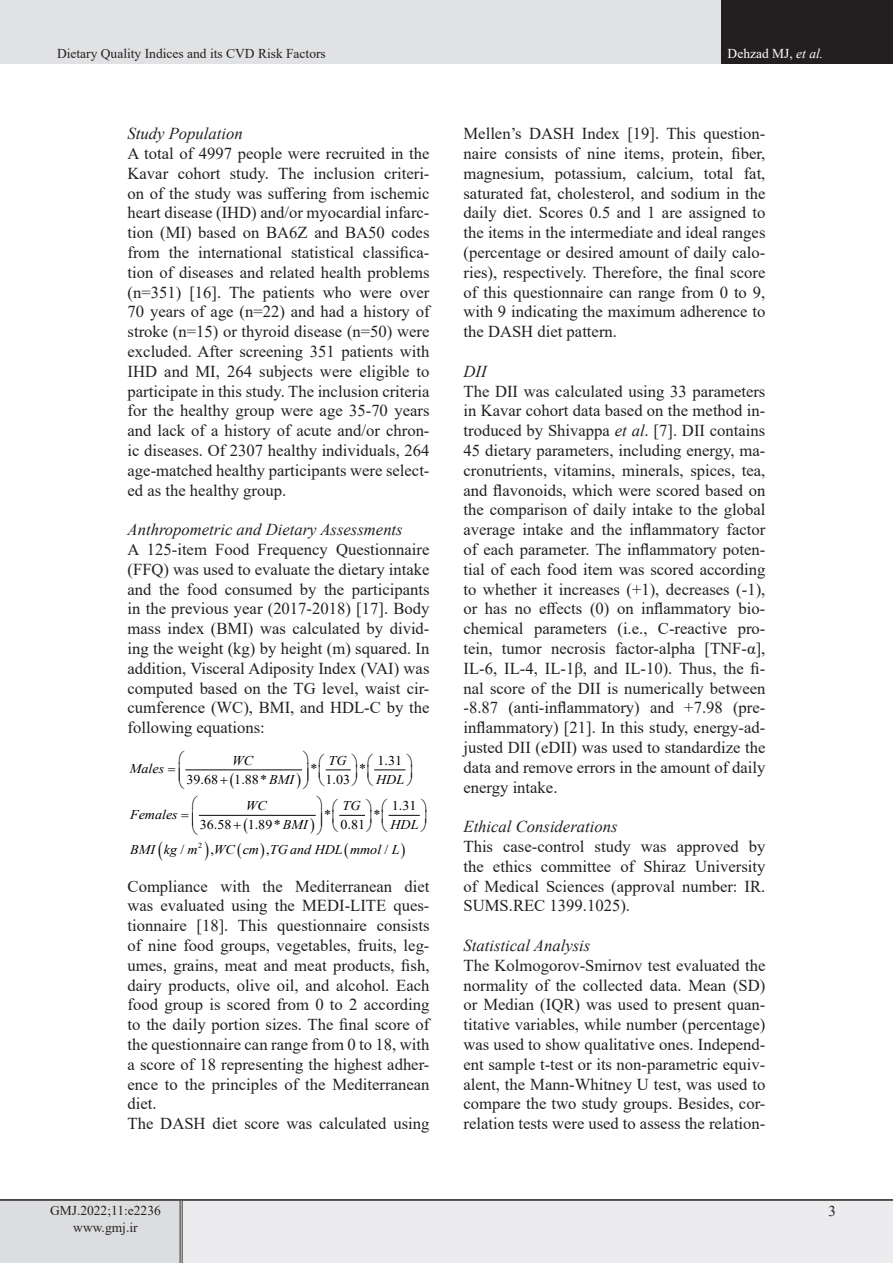
<style>
.page{position:relative;width:893px;height:1263px;background:#fff}
.page>*{position:absolute;margin:0;border:0;box-sizing:border-box;transform-origin:0 0}
.Body{font:16.65px/19.8px "Times New Roman";color:#231f20;text-align:justify}
.Body-2{font:italic 16.65px "Times New Roman";color:#231f20}
.t1{font:15px "Times New Roman";color:#231f20}
.eeeeeeeeeeee{font:13.5px "Times New Roman";color:#231f20}
.t2{font:13.5px "Times New Roman";color:#fff}
.t3{font:13.35px "Times New Roman";color:#000;scale:1.05 1}
.t4{font:italic 13.35px/25.2px "Times New Roman";letter-spacing:-.005em;color:#000;scale:1.05 1}
.t5{font:7.8px "Times New Roman";color:#000;scale:1.05 1}
.s1{font-style:italic}
</style>
<div class="page">
<div style="left:0;top:0;width:722px;height:64px;background:#e1e2e4"></div>
<div style="left:722px;top:0;width:171px;height:64px;background:#231f20"></div>
<div style="left:0;top:1200px;width:181px;height:63px;background:#dcdddf"></div>
<div style="left:181px;top:1200px;width:712px;height:63px;background:#ececee"></div>
<hr style="left:180px;top:1201px;width:3px;height:62px;background:#fff">
<hr style="left:180px;top:1201px;width:1px;height:62px;background:#231f20">
<hr style="left:182px;top:1201px;width:1px;height:62px;background:#231f20">
<hr style="left:0;top:1199px;width:181px;height:2px;background:#231f20">
<hr style="left:181px;top:1199px;width:712px;height:2px;background:#231f20">
<hr style="left:186px;top:769px;width:116px;height:1px;background:#000">
<hr style="left:375px;top:769px;width:30px;height:1px;background:#000">
<hr style="left:199px;top:815px;width:116px;height:1px;background:#000">
<hr style="left:389px;top:815px;width:30px;height:1px;background:#000">
<svg style="left:325px;top:769px;width:26px;height:2px"></svg>
<svg style="left:339px;top:814px;width:26px;height:2px"></svg>
<svg style="left:310px;top:814px;width:6px;height:2px"></svg>
<p class="eeeeeeeeeeee" style="left:57px;top:44px;width:270px">Dietary Quality Indices and its CVD Risk Factors</p>
<p class="t2" style="left:728px;top:44px;width:97px">Dehzad MJ, <span class="s1">et al.</span></p>
<p class="Body-2" style="left:128px;top:122px;width:117px">Study Population</p>
<p class="Body" style="left:128px;top:143px;width:303px">A total of 4997 people were recruited in the Kavar cohort study. The inclusion criteri&shy;on of the study was suffering from ischemic heart disease (IHD) and/or myocardial infarc&shy;tion (MI) based on BA6Z and BA50 codes from the international statistical classifica&shy;tion of diseases and related health problems (n=351) [16]. The patients who were over 70 years of age (n=22) and had a history of stroke (n=15) or thyroid disease (n=50) were excluded. After screening 351 patients with IHD and MI, 264 subjects were eligible to participate in this study. The inclusion criteria for the healthy group were age 35-70 years and lack of a history of acute and/or chron&shy;ic diseases. Of 2307 healthy individuals, 264 age-matched healthy participants were select&shy;ed as the healthy group.</p>
<p class="Body-2" style="left:128px;top:518px;width:277px">Anthropometric and Dietary Assessments</p>
<p class="Body" style="left:128px;top:539px;width:303px">A 125-item Food Frequency Questionnaire (FFQ) was used to evaluate the dietary intake and the food consumed by the participants in the previous year (2017-2018) [17]. Body mass index (BMI) was calculated by divid&shy;ing the weight (kg) by height (m) squared. In addition, Visceral Adiposity Index (VAI) was computed based on the TG level, waist cir&shy;cumference (WC), BMI, and HDL-C by the following equations:</p>
<p class="t4" style="left:130px;top:756px;width:34px">Males</p>
<p class="t4" style="left:232px;top:747px;width:22px">WC</p>
<p class="t4" style="left:329px;top:747px;width:19px">TG</p>
<p class="t3" style="left:310px;top:759px;width:8px">*</p>
<p class="t3" style="left:359px;top:759px;width:8px">*</p>
<p class="t3" style="left:186px;top:770px;width:104px">39.68 1.88* <span class="s1">BMI</span></p>
<p class="t3" style="left:325px;top:770px;width:25px">1.03</p>
<p class="t3" style="left:378px;top:751px;width:25px">1.31</p>
<p class="t4" style="left:376px;top:766px;width:28px">HDL</p>
<p class="t4" style="left:246px;top:793px;width:22px">WC</p>
<p class="t4" style="left:343px;top:793px;width:19px">TG</p>
<p class="t3" style="left:392px;top:796px;width:25px">1.31</p>
<p class="t4" style="left:130px;top:801px;width:47px">Females</p>
<p class="t4" style="left:130px;top:812px;width:276px;text-indent:260px">HDL<br>BMI kg m WC cm TG and HDL mmol L</p>
<p class="Body" style="left:128px;top:876px;width:303px">Compliance with the Mediterranean diet was evaluated using the MEDI-LITE ques&shy;tionnaire [18]. This questionnaire consists of nine food groups, vegetables, fruits, leg&shy;umes, grains, meat and meat products, fish, dairy products, olive oil, and alcohol. Each food group is scored from 0 to 2 according to the daily portion sizes. The final score of the questionnaire can range from 0 to 18, with a score of 18 representing the highest adher&shy;ence to the principles of the Mediterranean diet.</p>
<p class="Body" style="left:128px;top:1113px;width:303px">The DASH diet score was calculated using</p>
<p class="t3" style="left:324px;top:805px;width:8px">*</p>
<p class="t3" style="left:373px;top:805px;width:8px">*</p>
<p class="t3" style="left:200px;top:815px;width:104px">36.58 1.89* <span class="s1">BMI</span></p>
<p class="t3" style="left:340px;top:815px;width:25px">0.81</p>
<p class="t5" style="left:198px;top:840px;width:5px">2</p>
<p class="t3" style="left:181px;top:840px;width:5px">/</p>
<p class="t3" style="left:385px;top:840px;width:5px">/</p>
<p class="t3" style="left:210px;top:840px;width:5px">,</p>
<p class="t3" style="left:266px;top:840px;width:5px">,</p>
<p class="eeeeeeeeeeee" style="left:50px;top:1201px;width:112px">GMJ.2022;11:e2236</p>
<p class="eeeeeeeeeeee" style="left:73px;top:1217px;width:66px">www.gmj.ir</p>
<p class="Body" style="left:463px;top:123px;width:303px">Mellen’s DASH Index [19]. This question&shy;naire consists of nine items, protein, fiber, magnesium, potassium, calcium, total fat, saturated fat, cholesterol, and sodium in the daily diet. Scores 0.5 and 1 are assigned to the items in the intermediate and ideal ranges (percentage or desired amount of daily calo&shy;ries), respectively. Therefore, the final score of this questionnaire can range from 0 to 9, with 9 indicating the maximum adherence to the DASH diet pattern.</p>
<p class="Body-2" style="left:463px;top:360px;width:25px">DII</p>
<p class="Body" style="left:463px;top:381px;width:303px">The DII was calculated using 33 parameters in Kavar cohort data based on the method in&shy;troduced by Shivappa <span class="s1">et al</span>. [7]. DII contains 45 dietary parameters, including energy, ma&shy;cronutrients, vitamins, minerals, spices, tea, and flavonoids, which were scored based on the comparison of daily intake to the global average intake and the inflammatory factor of each parameter. The inflammatory poten&shy;tial of each food item was scored according to whether it increases (+1), decreases (-1), or has no effects (0) on inflammatory bio&shy;chemical parameters (i.e., C-reactive pro&shy;tein, tumor necrosis factor-alpha [TNF-α], IL-6, IL-4, IL-1β, and IL-10). Thus, the fi&shy;nal score of the DII is numerically between -8.87 (anti-inflammatory) and +7.98 (pre&shy;inflammatory) [21]. In this study, energy-ad&shy;justed DII (eDII) was used to standardize the data and remove errors in the amount of daily energy intake.</p>
<p class="Body-2" style="left:463px;top:815px;width:156px">Ethical Considerations</p>
<p class="Body" style="left:463px;top:836px;width:303px">This case-control study was approved by the ethics committee of Shiraz University of Medical Sciences (approval number: IR.<br>SUMS.REC 1399.1025).</p>
<p class="Body-2" style="left:463px;top:934px;width:128px">Statistical Analysis</p>
<p class="Body" style="left:463px;top:955px;width:303px">The Kolmogorov-Smirnov test evaluated the normality of the collected data. Mean (SD) or Median (IQR) was used to present quan&shy;titative variables, while number (percentage) was used to show qualitative ones. Independ&shy;ent sample t-test or its non-parametric equiv&shy;alent, the Mann-Whitney U test, was used to compare the two study groups. Besides, cor&shy;relation tests were used to assess the relation-</p>
<p class="t1" style="left:828px;top:1201px;width:9px">3</p>
</div>
